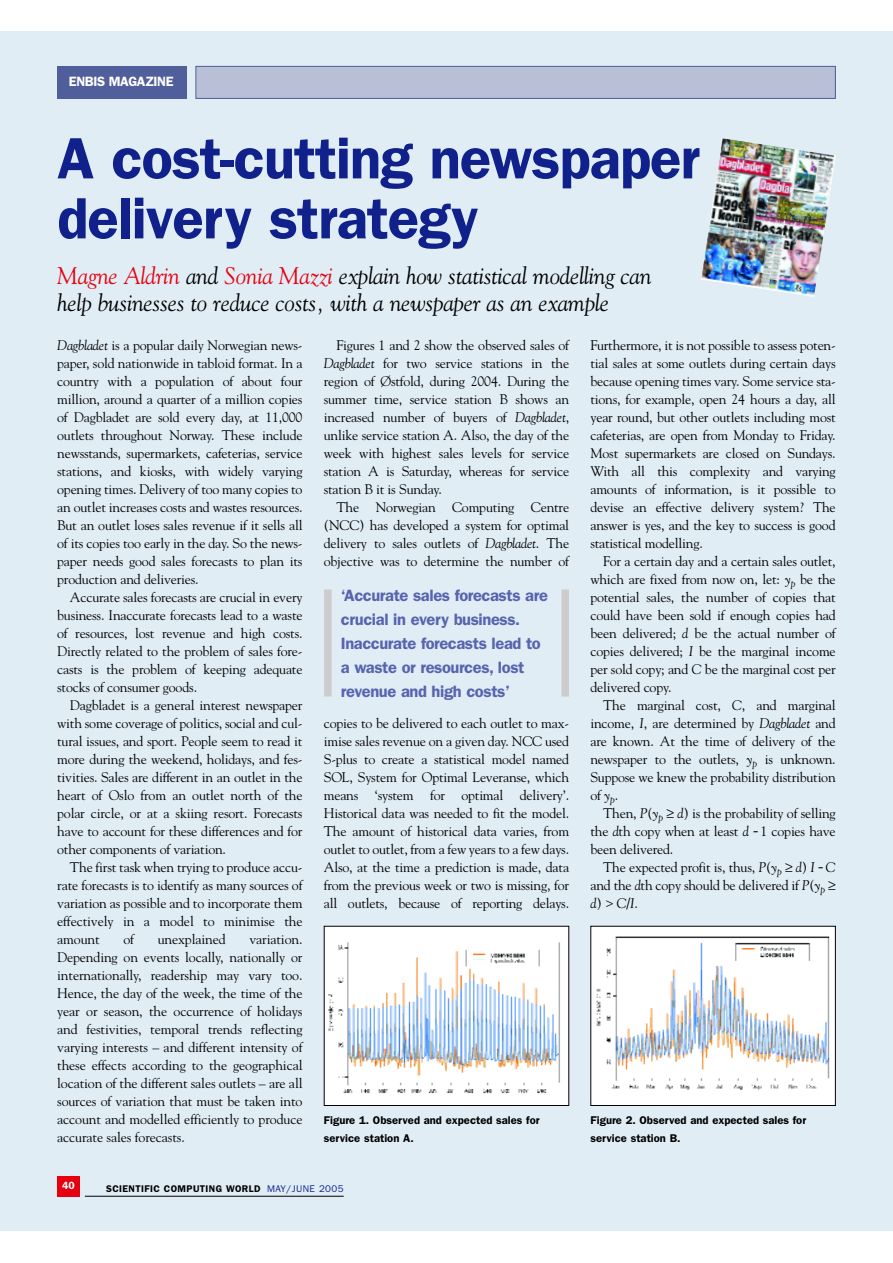
<style>
.page{position:relative;width:893px;height:1263px;background:#fff}
.page>*{position:absolute;margin:0;border:0;box-sizing:border-box;transform-origin:0 0}
.t1{font:600 58.5px/60px "Franklin Gothic";letter-spacing:-.02em;color:#10218b}
.t2{font:italic 24px/27px "Goudy";letter-spacing:-.01em;color:#000}
.t3{font:600 16.5px/24px "Franklin Gothic";letter-spacing:-.025em;color:#5764ae}
.t4{font:13.8px/18px "Goudy";letter-spacing:-.015em;color:#000;text-align:justify}
.t5{font:600 13.5px "Franklin Gothic";letter-spacing:-.03em;color:#fff}
.t6{font:600 11.25px/18px "Franklin Gothic";color:#000}
.t7{font:600 10.5px "Franklin Gothic";color:#fff}
.t8{font:600 9.75px "Franklin Gothic";letter-spacing:.04em;color:#000}
.s1{color:#e6000f}
.s2{font-style:italic}
.s3{font-family:"Geneva"}
.s4{font-weight:400;color:#10218b}
</style>
<div class="page">
<div style="left:0;top:32px;width:892px;height:1199px;background:#e0edf5"></div>
<div style="left:57px;top:66px;width:130px;height:33px;background:#515e9c"></div>
<div style="left:196px;top:66px;width:639px;height:32px;background:#b9bfd7"></div>
<div style="left:195px;top:66px;width:640px;height:33px;border:1px solid #515e9c"></div>
<div style="left:57px;top:1176px;width:23px;height:20px;background:#e6000f"></div>
<hr style="left:85px;top:1196px;width:258px;height:1px;background:#000">
<div style="left:324px;top:590px;width:7px;height:107px;background:#ccc"></div>
<div style="left:561px;top:590px;width:8px;height:107px;background:#ccc"></div>
<div style="left:324px;top:926px;width:244px;height:180px;background:#fff"></div>
<img style="left:328px;top:942px;width:232px;height:152px">
<div style="left:590px;top:926px;width:245px;height:180px;background:#fff"></div>
<img style="left:596px;top:936px;width:234px;height:154px">
<img style="left:701px;top:138px;width:134px;height:159px">
<p class="t5" style="left:69px;top:77px;width:106px">ENBIS MAGAZINE</p>
<h1 class="t1" style="left:57px;top:133px;width:644px">A cost-cutting newspaper delivery strategy</h1>
<h2 class="t2" style="left:57px;top:264px;width:595px"><span class="s1">Magne Aldrin</span> and <span class="s1">Sonia Mazzi</span> explain how statistical modelling can help businesses to reduce costs, with a newspaper as an example</h2>
<p class="t4" style="left:57px;top:337px;width:247px"><span class="s2">Dagbladet</span> is a popular daily Norwegian news&shy;paper, sold nationwide in tabloid format. In a country with a population of about four million, around a quarter of a million copies of Dagbladet are sold every day, at 11,000 outlets throughout Norway. These include newsstands, supermarkets, cafeterias, service stations, and kiosks, with widely varying opening times. Delivery of too many copies to an outlet increases costs and wastes resources.<br>But an outlet loses sales revenue if it sells all of its copies too early in the day. So the news&shy;paper needs good sales forecasts to plan its production and deliveries.</p>
<p class="t4" style="left:57px;top:589px;width:247px;text-indent:13px">Accurate sales forecasts are crucial in every business. Inaccurate forecasts lead to a waste of resources, lost revenue and high costs.<br>Directly related to the problem of sales fore&shy;casts is the problem of keeping adequate stocks of consumer goods.</p>
<p class="t4" style="left:57px;top:697px;width:247px;text-indent:13px">Dagbladet is a general interest newspaper with some coverage of politics, social and cul&shy;tural issues, and sport. People seem to read it more during the weekend, holidays, and fes&shy;tivities. Sales are different in an outlet in the heart of Oslo from an outlet north of the polar circle, or at a skiing resort. Forecasts have to account for these differences and for other components of variation.</p>
<p class="t4" style="left:57px;top:859px;width:247px;text-indent:13px">The first task when trying to produce accu&shy;rate forecasts is to identify as many sources of variation as possible and to incorporate them effectively in a model to minimise the amount</p>
<p class="t4" style="left:123px;top:931px;width:12px">of</p>
<p class="t4" style="left:158px;top:931px;width:69px">unexplained</p>
<p class="t4" style="left:57px;top:931px;width:247px;text-indent:192px">variation.<br>Depending on events locally, nationally or internationally, readership may vary too.<br>Hence, the day of the week, the time of the year or season, the occurrence of holidays and festivities, temporal trends reflecting varying interests – and different intensity of these effects according to the geographical location of the different sales outlets – are all sources of variation that must be taken into account and modelled efficiently to produce accurate sales forecasts.</p>
<p class="t4" style="left:324px;top:337px;width:247px;text-indent:13px">Figures 1 and 2 show the observed sales of <span class="s2">Dagbladet</span> for two service stations in the region of Østfold, during 2004. During the summer time, service station B shows an increased number of buyers of <span class="s2">Dagbladet</span>, unlike service station A. Also, the day of the week with highest sales levels for service station A is Saturday, whereas for service station B it is Sunday.</p>
<p class="t4" style="left:324px;top:499px;width:247px;text-indent:13px">The Norwegian Computing Centre (NCC) has developed a system for optimal delivery to sales outlets of <span class="s2">Dagbladet</span>. The objective was to determine the number of</p>
<p class="t3" style="left:341px;top:585px;width:208px">‘Accurate sales forecasts are crucial in every business.<br>Inaccurate forecasts lead to a waste or resources, lost revenue and high costs’</p>
<p class="t4" style="left:324px;top:715px;width:247px">copies to be delivered to each outlet to max&shy;imise sales revenue on a given day. NCC used S-plus to create a statistical model named SOL, System for Optimal Leveranse, which means ‘system for optimal delivery’.<br>Historical data was needed to fit the model.<br>The amount of historical data varies, from outlet to outlet, from a few years to a few days.<br>Also, at the time a prediction is made, data from the previous week or two is missing, for all outlets, because of reporting delays.</p>
<p class="t4" style="left:590px;top:337px;width:247px">Furthermore, it is not possible to assess poten&shy;tial sales at some outlets during certain days because opening times vary. Some service sta&shy;tions, for example, open 24 hours a day, all year round, but other outlets including most cafeterias, are open from Monday to Friday.<br>Most supermarkets are closed on Sundays.<br>With all this complexity and varying amounts of information, is it possible to devise an effective delivery system? The answer is yes, and the key to success is good statistical modelling.</p>
<p class="t4" style="left:590px;top:553px;width:247px;text-indent:13px">For a certain day and a certain sales outlet, which are fixed from now on, let: <span class="s2">y</span><sub>p</sub> be the potential sales, the number of copies that could have been sold if enough copies had been delivered; <span class="s2">d</span> be the actual number of copies delivered; <span class="s2">I</span> be the marginal income per sold copy; and <span class="s2">C</span> be the marginal cost per delivered copy.</p>
<p class="t4" style="left:590px;top:697px;width:247px;text-indent:13px">The marginal cost, <span class="s2">C</span>, and marginal income, <span class="s2">I</span>, are determined by <span class="s2">Dagbladet</span> and are known. At the time of delivery of the newspaper to the outlets, <span class="s2">y</span><sub>p</sub> is unknown.<br>Suppose we knew the probability distribution of <span class="s2">y</span><sub>p</sub>.</p>
<p class="t4" style="left:590px;top:805px;width:247px;text-indent:13px">Then, <span class="s2">P</span>(<span class="s2">y</span><sub>p</sub> ≥ <span class="s2">d</span>) is the probability of selling the <span class="s2">d</span>th copy when at least <span class="s2">d</span> <span class="s3">-</span> 1 copies have been delivered.</p>
<p class="t4" style="left:590px;top:859px;width:247px;text-indent:13px">The expected profit is, thus, <span class="s2">P</span>(<span class="s2">y</span><sub>p</sub> ≥ <span class="s2">d</span>) <span class="s2">I</span> <span class="s3">-</span> <span class="s2">C </span>and the <span class="s2">d</span>th copy should be delivered if <span class="s2">P</span>(<span class="s2">y</span><sub>p</sub> ≥ <span class="s2">d</span>) &gt; <span class="s2">C/I</span>.</p>
<p class="t6" style="left:324px;top:1112px;width:217px">Figure 1. Observed and expected sales for service station A.</p>
<p class="t6" style="left:590px;top:1112px;width:217px">Figure 2. Observed and expected sales for service station B.</p>
<p class="t7" style="left:62px;top:1182px;width:14px">40</p>
<p class="t8" style="left:106px;top:1185px;width:239px">SCIENTIFIC COMPUTING WORLD <span class="s4">MAY/JUNE 2005</span></p>
</div>
